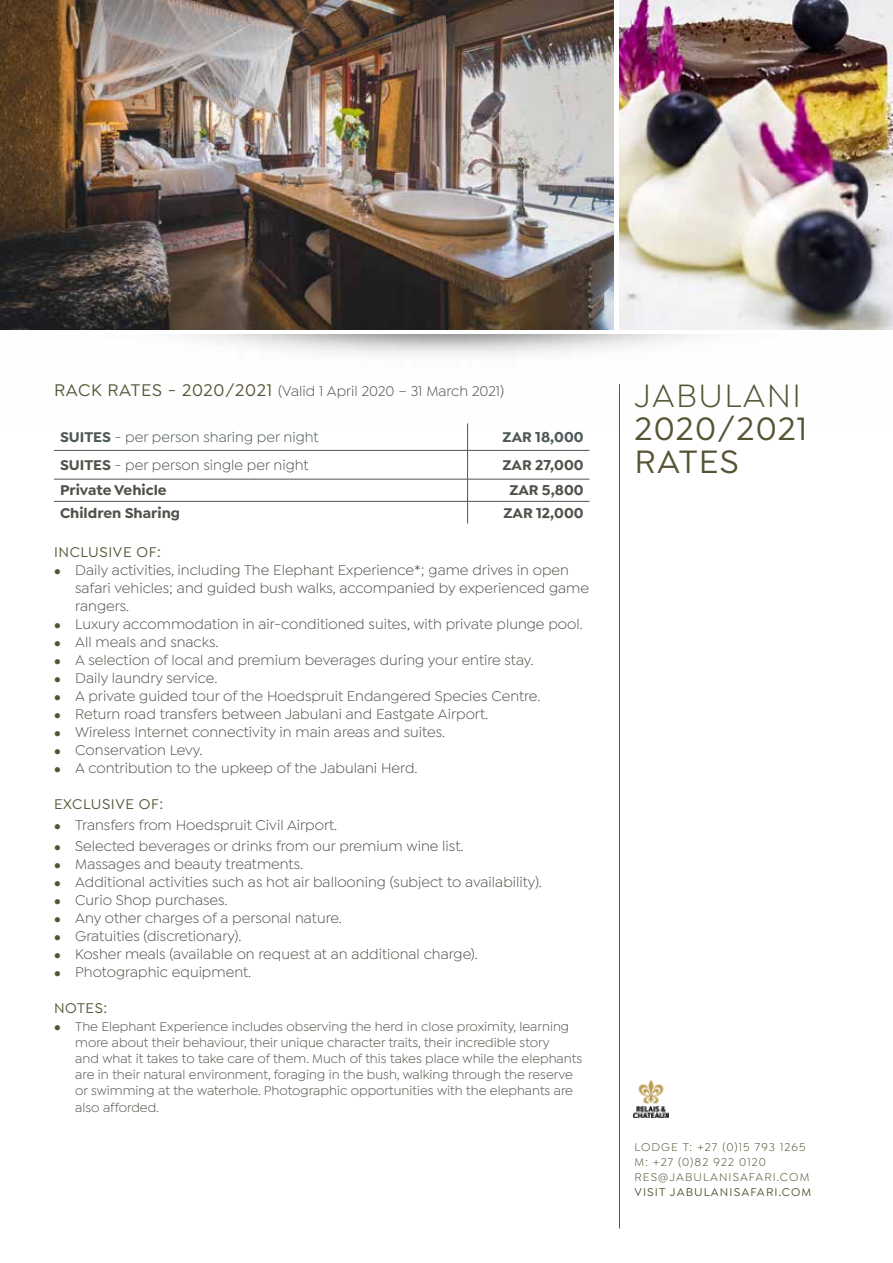
<style>
.page{position:relative;width:893px;height:1263px;background:#fff}
.page>*{position:absolute;margin:0;border:0;box-sizing:border-box;transform-origin:0 0}
.t1{font:500 34.5px/33px "Isidora Sans";letter-spacing:.04em;color:#565434}
.t2{font:34.5px "Isidora Sans";letter-spacing:.04em;color:#565434}
.t3{font:15px/18px "Isidora Sans";color:#51534a}
.t4{font:700 15px "Isidora Sans";color:#51534a}
.t5{font:15px "Isidora Sans";color:#4d5858}
.t6{font:500 15px "Isidora Sans";letter-spacing:.04em;color:#565434}
.t7{font:700 15px "Isidora Sans";color:#4d5858}
.t8{font:13.5px/16.2px "Isidora Sans";color:#51534a}
.t9{font:12px/15px "Isidora Sans";letter-spacing:.09em;color:#565434}
.t10{font:500 12px "Isidora Sans";letter-spacing:.09em;color:#565434}
.s1{font-weight:500;font-size:18px;color:#565434}
.s2{font-weight:700}
.s3{color:#565434}
</style>
<div class="page">
<img style="left:633px;top:1080px;width:36px;height:37px">
<hr style="left:619px;top:384px;width:1px;height:844px;background:#4d5858">
<hr style="left:54px;top:450px;width:414px;height:1px;background:#51534a">
<hr style="left:468px;top:450px;width:121px;height:1px;background:#51534a">
<hr style="left:54px;top:479px;width:414px;height:1px;background:#51534a">
<hr style="left:468px;top:479px;width:121px;height:1px;background:#51534a">
<hr style="left:54px;top:501px;width:414px;height:1px;background:#51534a">
<hr style="left:468px;top:501px;width:121px;height:1px;background:#51534a">
<svg style="left:467px;top:423px;width:1px;height:101px"></svg>
<img style="left:619px;top:0;width:274px;height:330px">
<img style="left:0;top:0;width:613px;height:330px">
<p class="t3" style="left:54px;top:382px;width:452px"><span class="s1">RACK RATES - 2020/2021</span> (Valid 1 April 2020 – 31 March 2021)</p>
<p class="t5" style="left:60px;top:429px;width:260px"><span class="s2">SUITES</span> - per person sharing per night</p>
<p class="t7" style="left:503px;top:428px;width:82px">ZAR 18,000</p>
<p class="t3" style="left:60px;top:456px;width:250px"><span class="s2">SUITES</span> - per person single per night</p>
<p class="t4" style="left:502px;top:456px;width:82px">ZAR 27,000</p>
<p class="t4" style="left:60px;top:481px;width:108px">Private Vehicle</p>
<p class="t4" style="left:509px;top:481px;width:76px">ZAR 5,800</p>
<p class="t4" style="left:60px;top:503px;width:122px">Children Sharing</p>
<p class="t4" style="left:503px;top:503px;width:82px">ZAR 12,000</p>
<p class="t6" style="left:54px;top:543px;width:108px">INCLUSIVE OF:</p>
<p class="t3" style="left:75px;top:561px;width:515px;text-indent:-21px"><span class="s3">●</span> Daily activities, including The Elephant Experience*; game drives in open safari vehicles; and guided bush walks, accompanied by experienced game rangers.</p>
<p class="t3" style="left:54px;top:615px;width:530px"><span class="s3">●</span> Luxury accommodation in air-conditioned suites, with private plunge pool.</p>
<p class="t3" style="left:54px;top:633px;width:166px"><span class="s3">●</span> All meals and snacks.</p>
<p class="t3" style="left:54px;top:651px;width:481px"><span class="s3">●</span> A selection of local and premium beverages during your entire stay.</p>
<p class="t3" style="left:54px;top:669px;width:165px"><span class="s3">●</span> Daily laundry service.</p>
<p class="t3" style="left:54px;top:687px;width:488px"><span class="s3">●</span> A private guided tour of the Hoedspruit Endangered Species Centre.</p>
<p class="t3" style="left:54px;top:705px;width:436px"><span class="s3">●</span> Return road transfers between Jabulani and Eastgate Airport.</p>
<p class="t3" style="left:54px;top:723px;width:393px"><span class="s3">●</span> Wireless Internet connectivity in main areas and suites.</p>
<p class="t3" style="left:54px;top:741px;width:150px"><span class="s3">●</span> Conservation Levy.</p>
<p class="t3" style="left:54px;top:759px;width:365px"><span class="s3">●</span> A contribution to the upkeep of the Jabulani Herd.</p>
<p class="t6" style="left:54px;top:795px;width:111px">EXCLUSIVE OF:</p>
<p class="t3" style="left:54px;top:816px;width:285px"><span class="s3">●</span> Transfers from Hoedspruit Civil Airport.</p>
<p class="t3" style="left:54px;top:837px;width:411px"><span class="s3">●</span> Selected beverages or drinks from our premium wine list.</p>
<p class="t3" style="left:54px;top:855px;width:251px"><span class="s3">●</span> Massages and beauty treatments.</p>
<p class="t3" style="left:54px;top:873px;width:489px"><span class="s3">●</span> Additional activities such as hot air ballooning (subject to availability).</p>
<p class="t3" style="left:54px;top:891px;width:175px"><span class="s3">●</span> Curio Shop purchases.</p>
<p class="t3" style="left:54px;top:909px;width:289px"><span class="s3">●</span> Any other charges of a personal nature.</p>
<p class="t3" style="left:54px;top:927px;width:189px"><span class="s3">●</span> Gratuities (discretionary).</p>
<p class="t3" style="left:54px;top:945px;width:425px"><span class="s3">●</span> Kosher meals (available on request at an additional charge).</p>
<p class="t3" style="left:54px;top:963px;width:199px"><span class="s3">●</span> Photographic equipment.</p>
<p class="t6" style="left:54px;top:999px;width:55px">NOTES:</p>
<p class="t8" style="left:75px;top:1018px;width:508px;text-indent:-21px"><span class="s3">●</span> The Elephant Experience includes observing the herd in close proximity, learning more about their behaviour, their unique character traits, their incredible story<br>and what it takes to take care of them. Much of this takes place while the elephants are in their natural environment, foraging in the bush, walking through the reserve or swimming at the waterhole. Photographic opportunities with the elephants are also afforded.</p>
<h1 class="t2" style="left:634px;top:376px;width:168px">JABULANI</h1>
<h1 class="t1" style="left:634px;top:412px;width:175px">2020/2021<br>RATES</h1>
<p class="t9" style="left:634px;top:1139px;width:176px">LODGE T: +27 (0)15 793 1265<br>M: +27 (0)82 922 0120<br>RES@JABULANISAFARI.COM</p>
<p class="t10" style="left:634px;top:1185px;width:178px">VISIT JABULANISAFARI.COM</p>
</div>
